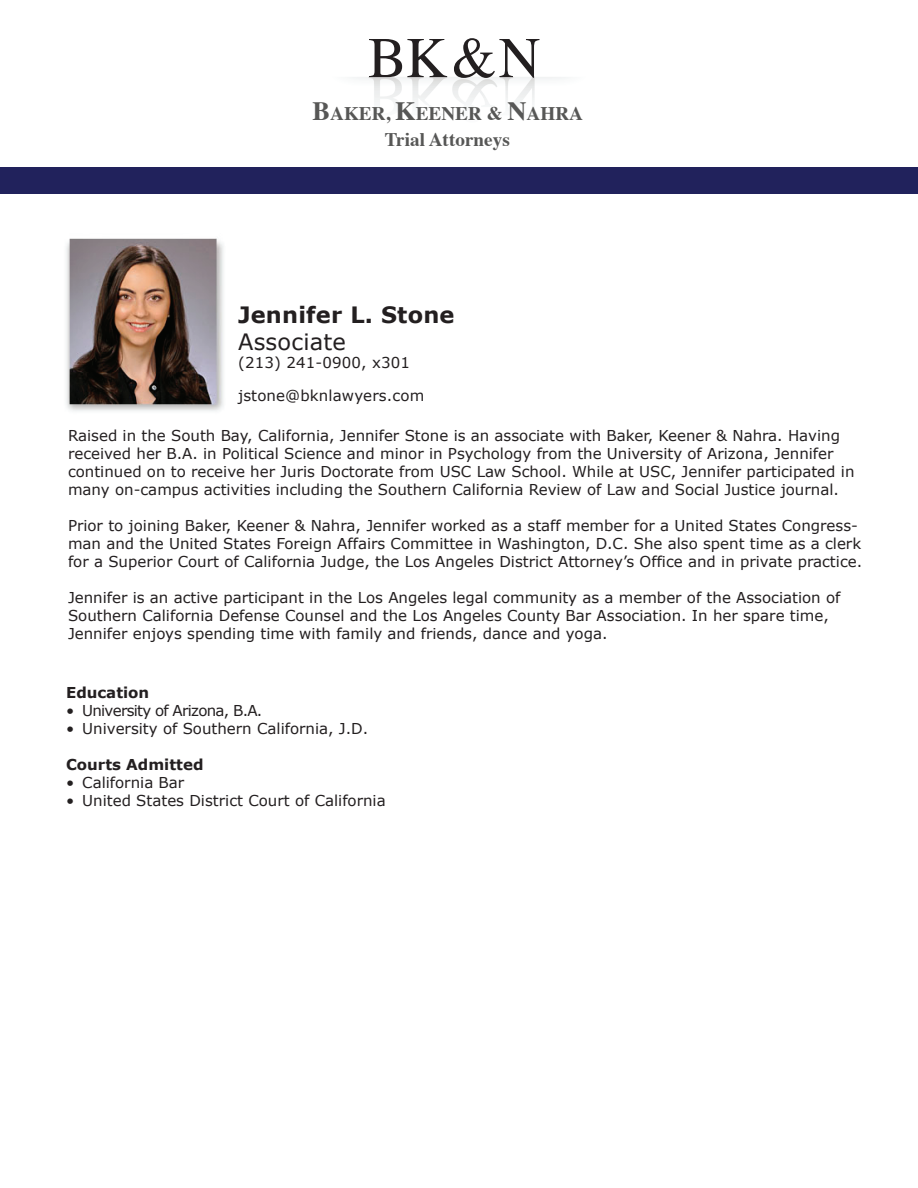
<style>
.page{position:relative;width:918px;height:1188px;background:#fff}
.page>*{position:absolute;margin:0;border:0;box-sizing:border-box;transform-origin:0 0}
.t1{font:57.6px "Times";color:#231f20}
.t2{font:700 22.5px "Verdana";letter-spacing:.01em;color:#231f20}
.t3{font:22.5px "Verdana";letter-spacing:.01em;color:#231f20}
.t4{font:700 19.2px/26.4px "Times";color:#575756;text-align:center}
.t5{font:15px/18px "Verdana";color:#231f20}
.t6{font:15px "Verdana";letter-spacing:-.05em;color:#231f20}
.t7{font:700 15px "Verdana";color:#231f20}
.s1{font-size:26.4px}
</style>
<div class="page">
<img style="left:352px;top:77px;width:214px;height:28px">
<div style="left:0;top:167px;width:918px;height:27px;background:#21225c"></div>
<img style="left:66px;top:238px;width:158px;height:173px">
<h1 class="t1" style="left:368px;top:4px;width:174px">BK&amp;N</h1>
<p class="t4" style="left:313px;top:98px;width:272px"><span class="s1">B</span>AKER, <span class="s1">K</span>EENER &amp; <span class="s1">N</span>AHRA<br>Trial Attorneys</p>
<h2 class="t2" style="left:238px;top:299px;width:218px">Jennifer L. Stone</h2>
<h2 class="t3" style="left:238px;top:326px;width:109px">Associate</h2>
<p class="t5" style="left:238px;top:346px;width:188px;line-height:32.7px">(213) 241-0900, x301 jstone@bknlawyers.com</p>
<p class="t5" style="left:68px;top:427px;width:788px">Raised in the South Bay, California, Jennifer Stone is an associate with Baker, Keener &amp; Nahra. Having received her B.A. in Political Science and minor in Psychology from the University of Arizona, Jennifer continued on to receive her Juris Doctorate from USC Law School. While at USC, Jennifer participated in many on-campus activities including the Southern California Review of Law and Social Justice journal.</p>
<p class="t5" style="left:68px;top:517px;width:796px">Prior to joining Baker, Keener &amp; Nahra, Jennifer worked as a staff member for a United States Congress&shy;man and the United States Foreign Affairs Committee in Washington, D.C. She also spent time as a clerk for a Superior Court of California Judge, the Los Angeles District Attorney’s Office and in private practice.</p>
<p class="t5" style="left:68px;top:589px;width:774px">Jennifer is an active participant in the Los Angeles legal community as a member of the Association of<br>Southern California Defense Counsel and the Los Angeles County Bar Association. In her spare time,<br>Jennifer enjoys spending time with family and friends, dance and yoga.</p>
<p class="t7" style="left:66px;top:682px;width:85px">Education</p>
<p class="t6" style="left:66px;top:700px;width:198px">• University of Arizona, B.A.</p>
<p class="t5" style="left:66px;top:719px;width:304px">• University of Southern California, J.D.</p>
<p class="t7" style="left:66px;top:754px;width:139px">Courts Admitted</p>
<p class="t5" style="left:66px;top:773px;width:120px">• California Bar</p>
<p class="t5" style="left:66px;top:791px;width:321px">• United States District Court of California</p>
</div>
